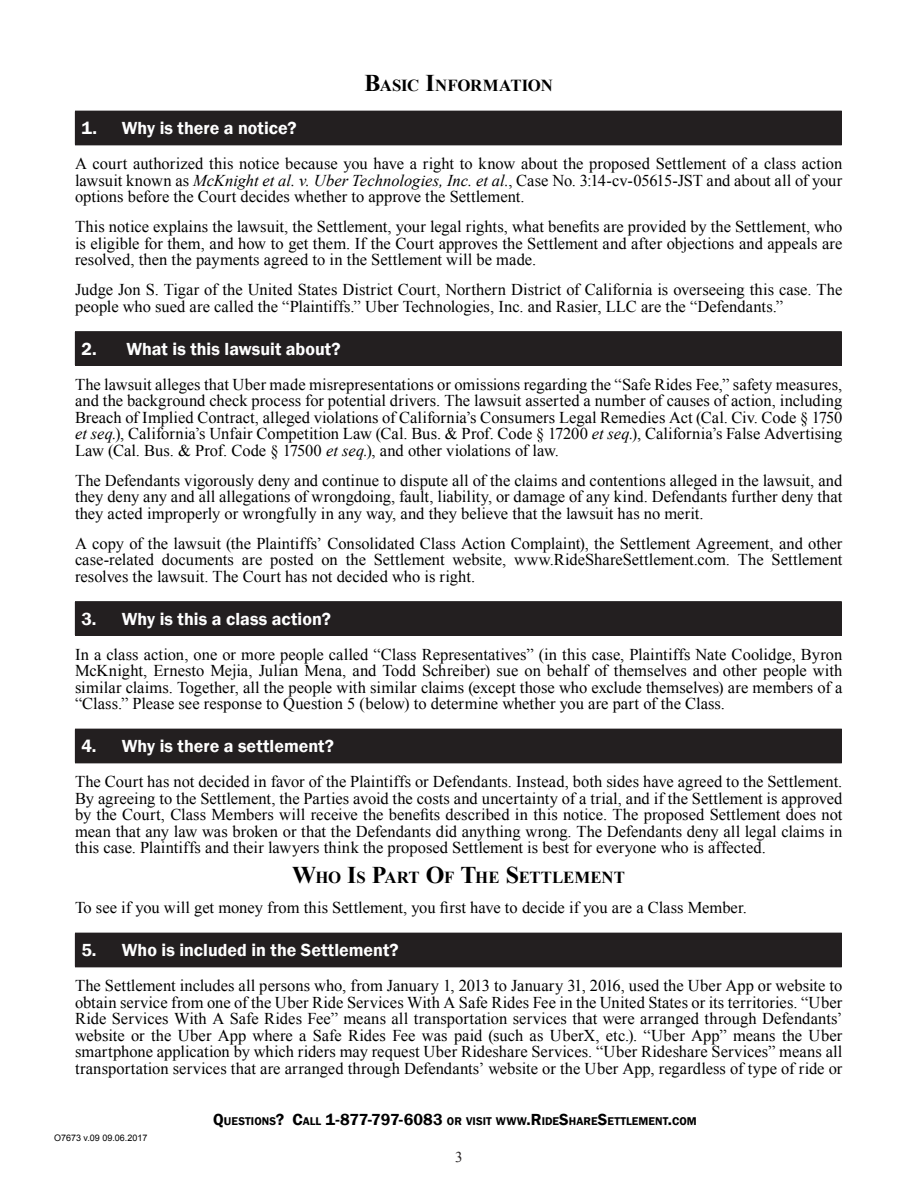
<style>
.page{position:relative;width:918px;height:1188px;background:#fff}
.page>*{position:absolute;margin:0;border:0;box-sizing:border-box;transform-origin:0 0}
.t1{font:600 18px "Franklin Gothic";color:#fff}
.Body_Copy{font:700 16.8px "Times New Roman";letter-spacing:-.005em;color:#000}
.Body_Copy-2{font:16.5px/16.5px "Times New Roman";color:#000;text-align:justify}
.H1_Spacing_12_6{font:16.5px/16.5px "Times New Roman";color:#000;text-align:justify}
.t2{font:15px "Times New Roman";color:#231f20}
.t3{font:600 11.55px "Franklin Gothic";letter-spacing:.005em;color:#000}
.t4{font:9px "Arial";color:#000}
.s1{font-size:24px}
.s2{font-style:italic}
.s3{font-size:16.5px}
</style>
<div class="page">
<div style="left:75px;top:111px;width:766px;height:34px;background:#231f20"></div>
<hr style="left:75px;top:111px;width:767px;height:1px;background:#231f20">
<hr style="left:841px;top:112px;width:1px;height:33px;background:#231f20">
<hr style="left:75px;top:145px;width:767px;height:1px;background:#231f20">
<div style="left:75px;top:332px;width:766px;height:33px;background:#231f20"></div>
<hr style="left:75px;top:331px;width:767px;height:1px;background:#231f20">
<hr style="left:841px;top:332px;width:1px;height:33px;background:#231f20">
<hr style="left:75px;top:365px;width:767px;height:1px;background:#231f20">
<div style="left:75px;top:602px;width:766px;height:33px;background:#231f20"></div>
<hr style="left:75px;top:601px;width:767px;height:1px;background:#231f20">
<hr style="left:841px;top:602px;width:1px;height:33px;background:#231f20">
<hr style="left:75px;top:635px;width:767px;height:1px;background:#231f20">
<div style="left:75px;top:729px;width:766px;height:34px;background:#231f20"></div>
<hr style="left:75px;top:729px;width:767px;height:1px;background:#231f20">
<hr style="left:841px;top:730px;width:1px;height:33px;background:#231f20">
<hr style="left:75px;top:763px;width:767px;height:1px;background:#231f20">
<div style="left:75px;top:933px;width:766px;height:34px;background:#231f20"></div>
<hr style="left:75px;top:933px;width:767px;height:1px;background:#231f20">
<hr style="left:841px;top:934px;width:1px;height:33px;background:#231f20">
<hr style="left:75px;top:967px;width:767px;height:1px;background:#231f20">
<p class="Body_Copy" style="left:365px;top:74px;width:190px"><span class="s1">B</span>ASIC <span class="s1">I</span>NFORMATION</p>
<p class="t1" style="left:81px;top:117px;width:217px">1. Why is there a notice?</p>
<p class="H1_Spacing_12_6" style="left:75px;top:155px;width:769px">A court authorized this notice because you have a right to know about the proposed Settlement of a class action lawsuit known as <span class="s2">McKnight et al. v. Uber Technologies, Inc. et al.</span>, Case No. 3:14-cv-05615-JST and about all of your options before the Court decides whether to approve the Settlement.</p>
<p class="H1_Spacing_12_6" style="left:75px;top:218px;width:769px">This notice explains the lawsuit, the Settlement, your legal rights, what benefits are provided by the Settlement, who is eligible for them, and how to get them. If the Court approves the Settlement and after objections and appeals are resolved, then the payments agreed to in the Settlement will be made.</p>
<p class="H1_Spacing_12_6" style="left:75px;top:281px;width:769px">Judge Jon S. Tigar of the United States District Court, Northern District of California is overseeing this case. The people who sued are called the “Plaintiffs.” Uber Technologies, Inc. and Rasier, LLC are the “Defendants.”</p>
<p class="t1" style="left:81px;top:338px;width:261px">2. What is this lawsuit about?</p>
<p class="Body_Copy-2" style="left:75px;top:376px;width:769px">The lawsuit alleges that Uber made misrepresentations or omissions regarding the “Safe Rides Fee,” safety measures, and the background check process for potential drivers. The lawsuit asserted a number of causes of action, including Breach of Implied Contract, alleged violations of California’s Consumers Legal Remedies Act (Cal. Civ. Code § 1750 <span class="s2">et seq.</span>), California’s Unfair Competition Law (Cal. Bus. &amp; Prof. Code § 17200 <span class="s2">et seq.</span>), California’s False Advertising Law (Cal. Bus. &amp; Prof. Code § 17500 <span class="s2">et seq.</span>), and other violations of law.</p>
<p class="Body_Copy-2" style="left:75px;top:472px;width:769px">The Defendants vigorously deny and continue to dispute all of the claims and contentions alleged in the lawsuit, and they deny any and all allegations of wrongdoing, fault, liability, or damage of any kind. Defendants further deny that they acted improperly or wrongfully in any way, and they believe that the lawsuit has no merit.</p>
<p class="Body_Copy-2" style="left:75px;top:535px;width:769px">A copy of the lawsuit (the Plaintiffs’ Consolidated Class Action Complaint), the Settlement Agreement, and other case-related documents are posted on the Settlement website, www.RideShareSettlement.com. The Settlement resolves the lawsuit. The Court has not decided who is right.</p>
<p class="t1" style="left:81px;top:608px;width:251px">3. Why is this a class action?</p>
<p class="Body_Copy-2" style="left:75px;top:646px;width:769px">In a class action, one or more people called “Class Representatives” (in this case, Plaintiffs Nate Coolidge, Byron McKnight, Ernesto Mejia, Julian Mena, and Todd Schreiber) sue on behalf of themselves and other people with similar claims. Together, all the people with similar claims (except those who exclude themselves) are members of a “Class.” Please see response to Question 5 (below) to determine whether you are part of the Class.</p>
<p class="t1" style="left:81px;top:735px;width:254px">4. Why is there a settlement?</p>
<p class="Body_Copy-2" style="left:75px;top:773px;width:769px">The Court has not decided in favor of the Plaintiffs or Defendants. Instead, both sides have agreed to the Settlement.<br>By agreeing to the Settlement, the Parties avoid the costs and uncertainty of a trial, and if the Settlement is approved by the Court, Class Members will receive the benefits described in this notice. The proposed Settlement does not mean that any law was broken or that the Defendants did anything wrong. The Defendants deny all legal claims in this case. Plaintiffs and their lawyers think the proposed Settlement is best for everyone who is affected.</p>
<p class="Body_Copy" style="left:292px;top:866px;width:334px"><span class="s1">W</span>HO <span class="s1">I</span>S <span class="s1">P</span>ART <span class="s1">O</span>F <span class="s1">T</span>HE <span class="s1">S</span>ETTLEMENT</p>
<p class="Body_Copy-2" style="left:75px;top:899px;width:674px">To see if you will get money from this Settlement, you first have to decide if you are a Class Member.</p>
<p class="t1" style="left:81px;top:939px;width:319px">5. Who is included in the Settlement?</p>
<p class="Body_Copy-2" style="left:75px;top:977px;width:769px">The Settlement includes all persons who, from January 1, 2013 to January 31, 2016, used the Uber App or website to obtain service from one of the Uber Ride Services With A Safe Rides Fee in the United States or its territories. “Uber Ride Services With A Safe Rides Fee” means all transportation services that were arranged through Defendants’ website or the Uber App where a Safe Rides Fee was paid (such as UberX, etc.). “Uber App” means the Uber smartphone application by which riders may request Uber Rideshare Services. “Uber Rideshare Services” means all transportation services that are arranged through Defendants’ website or the Uber App, regardless of type of ride or</p>
<p class="t4" style="left:54px;top:1131px;width:95px">O7673 v.09 09.06.2017</p>
<p class="t3" style="left:213px;top:1114px;width:485px"><span class="s3">Q</span>UESTIONS<span class="s3">? C</span>ALL <span class="s3">1-877-797-6083</span> OR VISIT WWW<span class="s3">.R</span>IDE<span class="s3">S</span>HARE<span class="s3">S</span>ETTLEMENT<span class="s3">.</span>COM</p>
<p class="t2" style="left:455px;top:1147px;width:9px">3</p>
</div>
